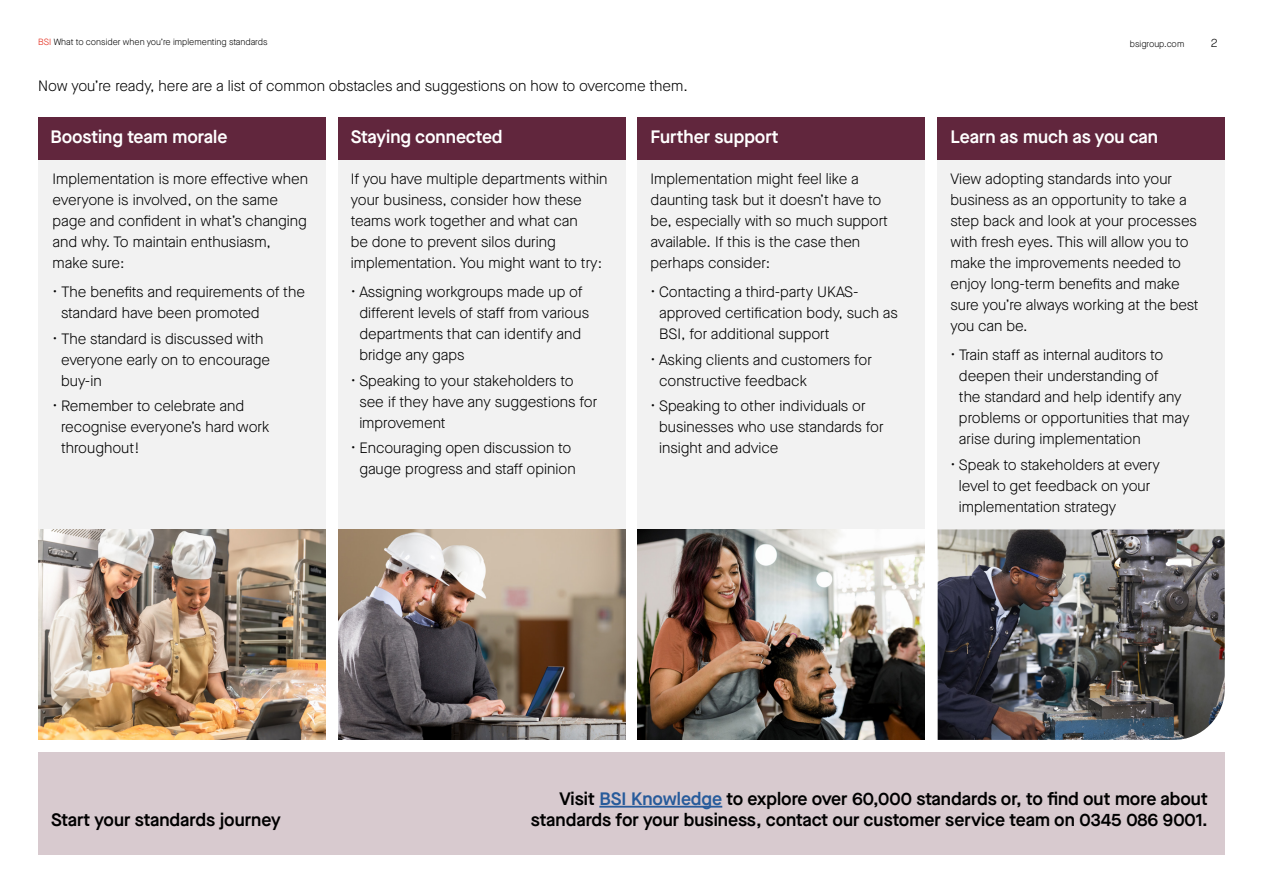
<style>
.page{position:relative;width:1263px;height:893px;background:#fff}
.page>*{position:absolute;margin:0;border:0;box-sizing:border-box;transform-origin:0 0}
.t1{font:600 18px/21.6px "Maison Neue";color:#000;text-align:right}
.t2{font:600 18px "Maison Neue";color:#fff}
.t3{font:300 15px/21px "Maison Neue";color:#000}
.t4{font:300 12px "Maison Neue";color:#000}
.t5{font:300 9px "Maison Neue";color:#000}
.s1{color:#e42313}
.s2{color:#275b9b}
</style>
<div class="page">
<div style="left:338px;top:117px;width:287px;height:421px;background:#f2f2f2"></div>
<div style="left:338px;top:117px;width:287px;height:43px;background:#61263d"></div>
<div style="left:638px;top:117px;width:287px;height:421px;background:#f2f2f2"></div>
<div style="left:638px;top:117px;width:287px;height:43px;background:#61263d"></div>
<div style="left:938px;top:117px;width:287px;height:421px;background:#f2f2f2"></div>
<div style="left:938px;top:117px;width:287px;height:43px;background:#61263d"></div>
<img style="left:338px;top:529px;width:287px;height:211px">
<img style="left:638px;top:529px;width:287px;height:211px">
<img style="left:938px;top:529px;width:287px;height:211px">
<div style="left:38px;top:117px;width:287px;height:421px;background:#f2f2f2"></div>
<div style="left:38px;top:117px;width:287px;height:43px;background:#61263d"></div>
<img style="left:38px;top:529px;width:287px;height:211px">
<div style="left:38px;top:752px;width:1187px;height:103px;background:#d8cacf"></div>
<hr style="left:599px;top:806px;width:123px;height:2px;background:#275b9b">
<p class="t5" style="left:38px;top:36px;width:231px"><span class="s1">BSI</span> What to consider when you’re implementing standards</p>
<p class="t5" style="left:1130px;top:38px;width:56px">bsigroup.com</p>
<p class="t4" style="left:1211px;top:35px;width:8px">2</p>
<p class="t3" style="left:38px;top:76px;width:651px">Now you’re ready, here are a list of common obstacles and suggestions on how to overcome them.</p>
<p class="t2" style="left:351px;top:124px;width:153px">Staying connected</p>
<p class="t3" style="left:351px;top:168px;width:258px">If you have multiple departments within your business, consider how these teams work together and what can<br>be done to prevent silos during implementation. You might want to try:</p>
<p class="t3" style="left:359px;top:282px;width:231px;text-indent:-9px">• Assigning workgroups made up of different levels of staff from various departments that can identify and bridge any gaps</p>
<p class="t3" style="left:359px;top:370px;width:239px;text-indent:-9px">• Speaking to your stakeholders to see if they have any suggestions for improvement</p>
<p class="t3" style="left:351px;top:437px;width:226px;text-align:center">• Encouraging open discussion to gauge progress and staff opinion</p>
<p class="t2" style="left:51px;top:124px;width:178px">Boosting team morale</p>
<p class="t3" style="left:53px;top:168px;width:257px">Implementation is more effective when everyone is involved, on the same page and confident in what’s changing and why. To maintain enthusiasm, make sure:</p>
<p class="t3" style="left:61px;top:282px;width:245px;text-indent:-9px">• The benefits and requirements of the standard have been promoted</p>
<p class="t3" style="left:61px;top:328px;width:211px;text-indent:-9px">• The standard is discussed with everyone early on to encourage buy-in</p>
<p class="t3" style="left:61px;top:395px;width:210px;text-indent:-9px">• Remember to celebrate and recognise everyone’s hard work throughout!</p>
<p class="t2" style="left:651px;top:124px;width:129px">Further support</p>
<p class="t3" style="left:651px;top:168px;width:239px">Implementation might feel like a daunting task but it doesn’t have to be, especially with so much support available. If this is the case then perhaps consider:</p>
<p class="t3" style="left:659px;top:282px;width:240px;text-indent:-9px">• Contacting a third-party UKAS&shy;approved certification body, such as<br>BSI, for additional support</p>
<p class="t3" style="left:659px;top:349px;width:214px;text-indent:-9px">• Asking clients and customers for constructive feedback</p>
<p class="t3" style="left:659px;top:395px;width:226px;text-indent:-9px">• Speaking to other individuals or businesses who use standards for insight and advice</p>
<p class="t2" style="left:950px;top:124px;width:209px">Learn as much as you can</p>
<p class="t3" style="left:950px;top:168px;width:250px">View adopting standards into your business as an opportunity to take a step back and look at your processes with fresh eyes. This will allow you to make the improvements needed to enjoy long-term benefits and make sure you’re always working at the best you can be.</p>
<p class="t3" style="left:959px;top:345px;width:232px;text-indent:-9px">• Train staff as internal auditors to deepen their understanding of<br>the standard and help identify any problems or opportunities that may arise during implementation</p>
<p class="t3" style="left:959px;top:454px;width:202px;text-indent:-9px">• Speak to stakeholders at every level to get feedback on your implementation strategy</p>
<p class="t1" style="left:51px;top:809px;width:231px">Start your standards journey</p>
<p class="t1" style="left:531px;top:787px;width:678px">Visit <span class="s2">BSI Knowledge</span> to explore over 60,000 standards or, to find out more about standards for your business, contact our customer service team on 0345 086 9001.</p>
</div>
